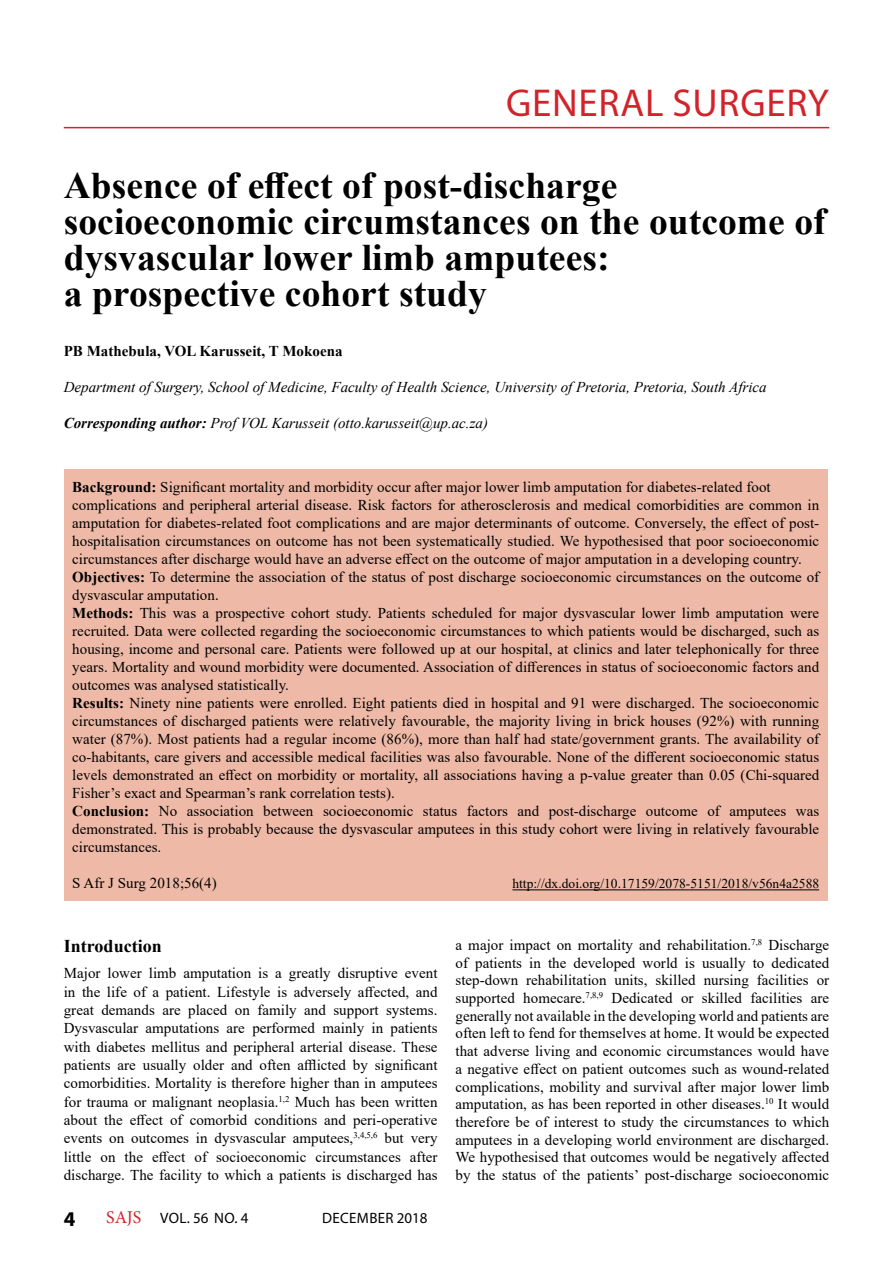
<style>
.page{position:relative;width:893px;height:1263px;background:#fff}
.page>*{position:absolute;margin:0;border:0;box-sizing:border-box;transform-origin:0 0}
.t1{font:39px "Myriad Pro";letter-spacing:.02em;color:#d2232a}
.t2{font:700 37.5px/36px "Times New Roman";color:#000}
.t3{font:700 21px "Myriad Pro";color:#000}
.t4{font:700 18px "Times New Roman";color:#000}
.t5{font:15px/18px "Times New Roman";color:#000;text-align:justify}
.t6{font:italic 15px "Times New Roman";color:#000}
.t7{font:700 15px "Times New Roman";color:#000}
.t8{font:15px "Myriad Pro";letter-spacing:.02em;color:#000}
.t9{font:13.5px "Times New Roman";color:#000}
.s1{font-weight:700}
.s2{font-family:"Minion Pro";font-size:18px;color:#d2232a}
</style>
<div class="page">
<hr style="left:64px;top:127px;width:765px;height:1px;background:#d2232a">
<div style="left:64px;top:469px;width:764px;height:432px;background:#eebaa7"></div>
<hr style="left:512px;top:889px;width:307px;height:1px;background:#000">
<h1 class="t1" style="left:506px;top:78px;width:324px">GENERAL SURGERY</h1>
<h2 class="t2" style="left:64px;top:166px;width:763px">Absence of effect of post-discharge socioeconomic circumstances on the outcome of dysvascular lower limb amputees:<br>a prospective cohort study</h2>
<p class="t7" style="left:64px;top:340px;width:280px">PB Mathebula, VOL Karusseit, T Mokoena</p>
<p class="t6" style="left:64px;top:377px;width:704px">Department of Surgery, School of Medicine, Faculty of Health Science, University of Pretoria, Pretoria, South Africa</p>
<p class="t6" style="left:64px;top:413px;width:426px"><span class="s1">Corresponding author:</span> Prof VOL Karusseit (otto.karusseit@up.ac.za)</p>
<p class="t5" style="left:72px;top:478px;width:748px;text-align:left"><span class="s1">Background:</span> Significant mortality and morbidity occur after major lower limb amputation for diabetes-related foot complications and peripheral arterial disease. Risk factors for atherosclerosis and medical comorbidities are common in amputation for diabetes-related foot complications and are major determinants of outcome. Conversely, the effect of post&shy;hospitalisation circumstances on outcome has not been systematically studied. We hypothesised that poor socioeconomic circumstances after discharge would have an adverse effect on the outcome of major amputation in a developing country.<br><span class="s1">Objectives:</span> To determine the association of the status of post discharge socioeconomic circumstances on the outcome of dysvascular amputation.<br><span class="s1">Methods:</span> This was a prospective cohort study. Patients scheduled for major dysvascular lower limb amputation were recruited. Data were collected regarding the socioeconomic circumstances to which patients would be discharged, such as housing, income and personal care. Patients were followed up at our hospital, at clinics and later telephonically for three years. Mortality and wound morbidity were documented. Association of differences in status of socioeconomic factors and outcomes was analysed statistically.<br><span class="s1">Results:</span> Ninety nine patients were enrolled. Eight patients died in hospital and 91 were discharged. The socioeconomic circumstances of discharged patients were relatively favourable, the majority living in brick houses (92%) with running water (87%). Most patients had a regular income (86%), more than half had state/government grants. The availability of co-habitants, care givers and accessible medical facilities was also favourable. None of the different socioeconomic status levels demonstrated an effect on morbidity or mortality, all associations having a p-value greater than 0.05 (Chi-squared Fisher’s exact and Spearman’s rank correlation tests).<br><span class="s1">Conclusion:</span> No association between socioeconomic status factors and post-discharge outcome of amputees was demonstrated. This is probably because the dysvascular amputees in this study cohort were living in relatively favourable circumstances.</p>
<p class="t5" style="left:72px;top:874px;width:146px">S Afr J Surg 2018;56(4)</p>
<p class="t9" style="left:512px;top:874px;width:308px">http://dx.doi.org/10.17159/2078-5151/2018/v56n4a2588</p>
<p class="t4" style="left:64px;top:933px;width:100px">Introduction</p>
<p class="t5" style="left:64px;top:964px;width:375px">Major lower limb amputation is a greatly disruptive event in the life of a patient. Lifestyle is adversely affected, and great demands are placed on family and support systems.<br>Dysvascular amputations are performed mainly in patients with diabetes mellitus and peripheral arterial disease. These patients are usually older and often afflicted by significant comorbidities. Mortality is therefore higher than in amputees for trauma or malignant neoplasia.<sup>1,2</sup> Much has been written about the effect of comorbid conditions and peri-operative events on outcomes in dysvascular amputees,<sup>3,4,5,6</sup> but very little on the effect of socioeconomic circumstances after discharge. The facility to which a patients is discharged has</p>
<h3 class="t3" style="left:64px;top:1205px;width:13px">4</h3>
<p class="t8" style="left:106px;top:1209px;width:144px"><span class="s2">SAJS</span> VOL. 56 NO. 4</p>
<p class="t8" style="left:322px;top:1209px;width:107px">DECEMBER 2018</p>
<p class="t5" style="left:455px;top:935px;width:375px">a major impact on mortality and rehabilitation.<sup>7,8</sup> Discharge of patients in the developed world is usually to dedicated step-down rehabilitation units, skilled nursing facilities or supported homecare.<sup>7,8,9</sup> Dedicated or skilled facilities are generally not available in the developing world and patients are often left to fend for themselves at home. It would be expected that adverse living and economic circumstances would have a negative effect on patient outcomes such as wound-related complications, mobility and survival after major lower limb amputation, as has been reported in other diseases.<sup>10</sup> It would therefore be of interest to study the circumstances to which amputees in a developing world environment are discharged.<br>We hypothesised that outcomes would be negatively affected by the status of the patients’ post-discharge socioeconomic</p>
</div>
